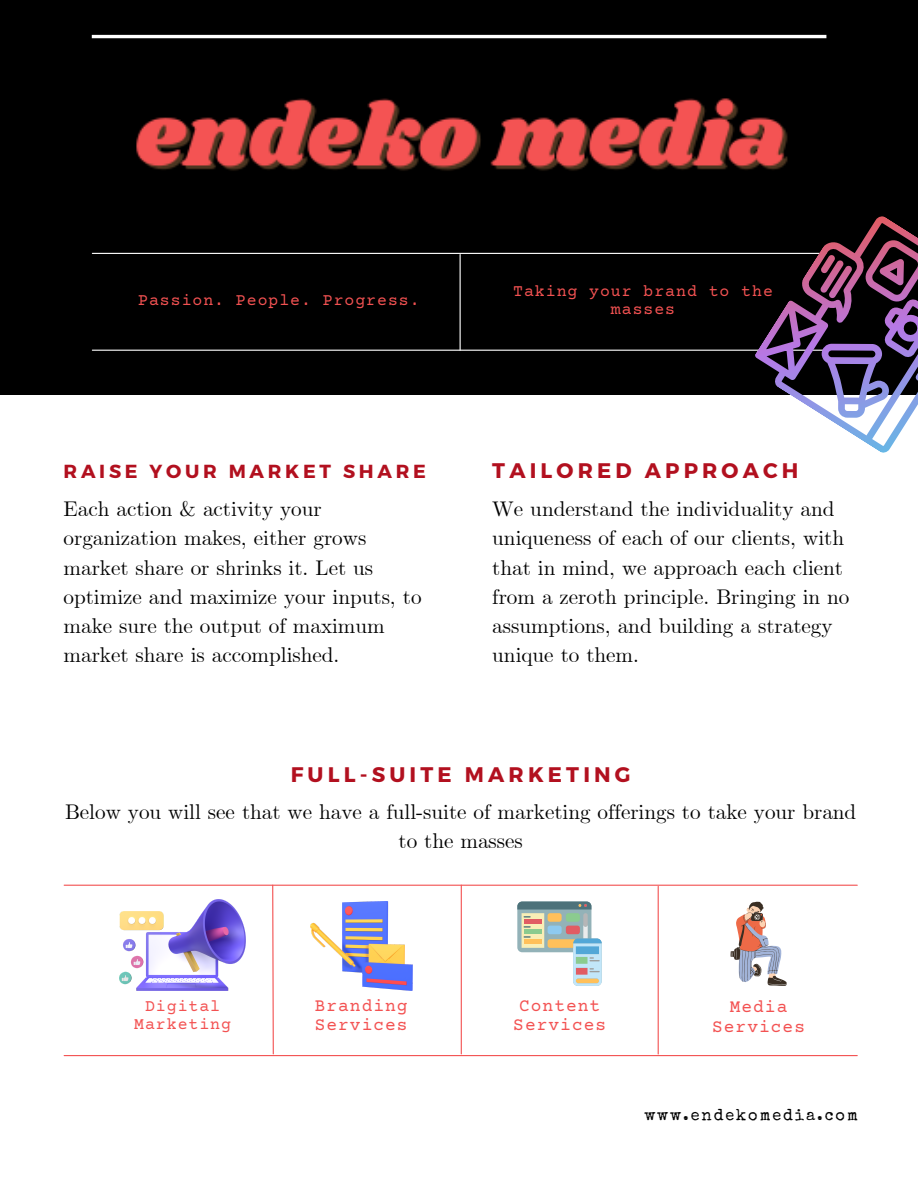
<style>
.page{position:relative;width:918px;height:1188px;background:#fff}
.page>*{position:absolute;margin:0;border:0;box-sizing:border-box;transform-origin:0 0}
.t1{font:21.15px/29.2px "CMU Serif";color:#000}
.t2{font:700 21.15px "Montserrat";letter-spacing:.195em;color:#b2101f}
.t3{font:700 18.9px "Montserrat";letter-spacing:.195em;color:#b2101f}
.t4{font:17.85px/19.5px "Courier Prime";letter-spacing:.06em;color:#f35252;text-align:center}
.t5{font:16.5px/18px "Courier Prime";letter-spacing:.06em;color:#f35252;text-align:center}
.t6{font:16.2px "Special Elite";letter-spacing:.12em;color:#000}
</style>
<div class="page">
<div style="left:0;top:0;width:918px;height:394px;background:#000"></div>
<hr style="left:92px;top:253px;width:734px;height:1px;background:#fff">
<hr style="left:92px;top:35px;width:734px;height:3px;background:#fff">
<hr style="left:92px;top:350px;width:734px;height:1px;background:#fff">
<hr style="left:64px;top:885px;width:793px;height:1px;background:#f35252">
<hr style="left:64px;top:1055px;width:793px;height:1px;background:#f35252">
<hr style="left:461px;top:885px;width:1px;height:169px;background:#f35252">
<hr style="left:658px;top:886px;width:1px;height:168px;background:#f35252">
<svg style="left:272px;top:884px;width:2px;height:171px"></svg>
<hr style="left:460px;top:255px;width:1px;height:95px;background:#fff">
<img style="left:136px;top:98px;width:652px;height:73px">
<svg style="left:747px;top:216px;width:171px;height:237px"></svg>
<img style="left:120px;top:899px;width:126px;height:91px">
<img style="left:310px;top:902px;width:102px;height:88px">
<svg style="left:517px;top:902px;width:85px;height:84px"></svg>
<svg style="left:731px;top:902px;width:56px;height:84px"></svg>
<p class="t5" style="left:138px;top:293px;width:283px">Passion. People. Progress.</p>
<p class="t5" style="left:513px;top:284px;width:261px">Taking your brand to the masses</p>
<p class="t3" style="left:64px;top:459px;width:364px">RAISE YOUR MARKET SHARE</p>
<p class="t2" style="left:492px;top:457px;width:308px">TAILORED APPROACH</p>
<p class="t1" style="left:64px;top:496px;width:359px">Each action &amp; activity your organization makes, either grows market share or shrinks it. Let us optimize and maximize your inputs, to make sure the output of maximum market share is accomplished.</p>
<p class="t1" style="left:492px;top:496px;width:359px">We understand the individuality and uniqueness of each of our clients, with that in mind, we approach each client from a zeroth principle. Bringing in no assumptions, and building a strategy unique to them.</p>
<p class="t2" style="left:291px;top:761px;width:341px">FULL-SUITE MARKETING</p>
<p class="t1" style="left:65px;top:798px;width:793px;text-align:center">Below you will see that we have a full-suite of marketing offerings to take your brand to the masses</p>
<p class="t5" style="left:134px;top:998px;width:98px">Digital<br>Marketing</p>
<p class="t4" style="left:315px;top:997px;width:94px;text-align:left">Branding<br>Services</p>
<p class="t4" style="left:513px;top:997px;width:94px">Content<br>Services</p>
<p class="t4" style="left:712px;top:998px;width:94px">Media<br>Services</p>
<p class="t6" style="left:644px;top:1108px;width:215px">www.endekomedia.com</p>
</div>
